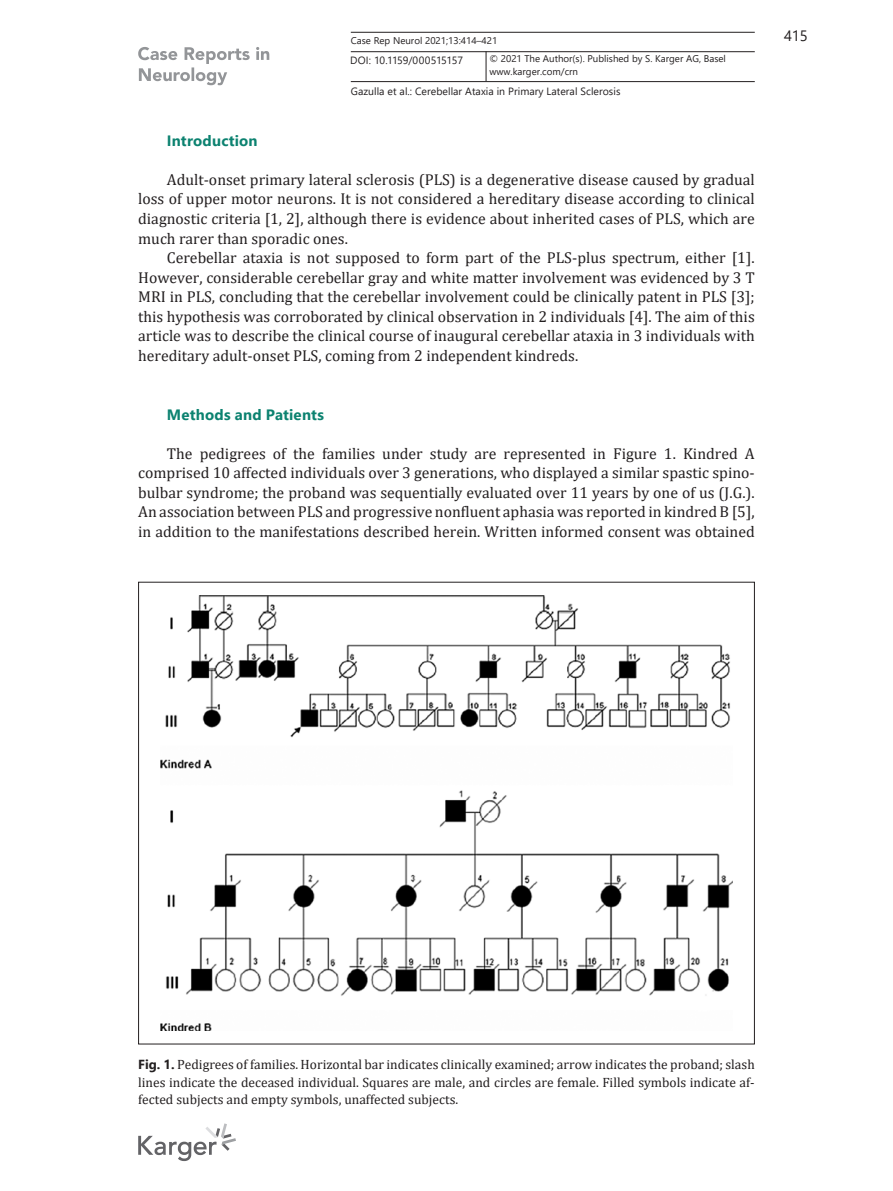
<style>
.page{position:relative;width:893px;height:1191px;background:#fff}
.page>*{position:absolute;margin:0;border:0;box-sizing:border-box;transform-origin:0 0}
.t1{font:15.75px/19.5px "Cambria";color:#231f20;text-align:justify}
.t2{font:700 15px "Segoe UI";letter-spacing:.01em;color:#0c8270}
.t3{font:15px "Segoe UI";color:#231f20}
.t4{font:13.5px/17.4px "Cambria";color:#231f20;text-align:justify}
.t5{font:10.5px "Segoe UI";letter-spacing:.005em;color:#231f20}
.t6{font:9.75px "Segoe UI";color:#231f20}
.s1{font-family:"Segoe UI";font-weight:700;font-size:13.2px}
</style>
<div class="page">
<svg style="left:138px;top:47px;width:131px;height:38px"></svg>
<hr style="left:351px;top:51px;width:404px;height:1px;background:#231f20">
<hr style="left:351px;top:81px;width:404px;height:1px;background:#231f20">
<hr style="left:351px;top:32px;width:404px;height:1px;background:#231f20">
<hr style="left:486px;top:51px;width:1px;height:30px;background:#231f20">
<svg style="left:138px;top:1123px;width:98px;height:38px"></svg>
<img style="left:161px;top:595px;width:571px;height:435px">
<p class="t6" style="left:351px;top:31px;width:148px">Case Rep Neurol 2021;13:414–421</p>
<p class="t5" style="left:350px;top:50px;width:115px">DOI: 10.1159/000515157</p>
<p class="t6" style="left:489px;top:50px;width:238px">© 2021 The Author(s). Published by S. Karger AG, Basel</p>
<p class="t6" style="left:489px;top:62px;width:90px">www.karger.com/crn</p>
<p class="t5" style="left:351px;top:81px;width:271px">Gazulla et al.: Cerebellar Ataxia in Primary Lateral Sclerosis</p>
<p class="t2" style="left:167px;top:126px;width:92px">Introduction</p>
<p class="t1" style="left:138px;top:170px;width:618px;text-indent:29px">Adult-onset primary lateral sclerosis (PLS) is a degenerative disease caused by gradual loss of upper motor neurons. It is not considered a hereditary disease according to clinical diagnostic criteria [1, 2], although there is evidence about inherited cases of PLS, which are much rarer than sporadic ones.</p>
<p class="t1" style="left:138px;top:248px;width:618px;text-indent:29px">Cerebellar ataxia is not supposed to form part of the PLS-plus spectrum, either [1].<br>However, considerable cerebellar gray and white matter involvement was evidenced by 3 T MRI in PLS, concluding that the cerebellar involvement could be clinically patent in PLS [3]; this hypothesis was corroborated by clinical observation in 2 individuals [4]. The aim of this article was to describe the clinical course of inaugural cerebellar ataxia in 3 individuals with hereditary adult-onset PLS, coming from 2 independent kindreds.</p>
<p class="t2" style="left:167px;top:400px;width:159px">Methods and Patients</p>
<p class="t1" style="left:138px;top:443px;width:618px;text-indent:29px">The pedigrees of the families under study are represented in Figure 1. Kindred A comprised 10 affected individuals over 3 generations, who displayed a similar spastic spino&shy;bulbar syndrome; the proband was sequentially evaluated over 11 years by one of us (J.G.).<br>An association between PLS and progressive nonfluent aphasia was reported in kindred B [5], in addition to the manifestations described herein. Written informed consent was obtained</p>
<p class="t3" style="left:784px;top:22px;width:25px">415</p>
<p class="t4" style="left:138px;top:1055px;width:618px"><span class="s1">Fig. 1.</span> Pedigrees of families. Horizontal bar indicates clinically examined; arrow indicates the proband; slash lines indicate the deceased individual. Squares are male, and circles are female. Filled symbols indicate af&shy;fected subjects and empty symbols, unaffected subjects.</p>
</div>
